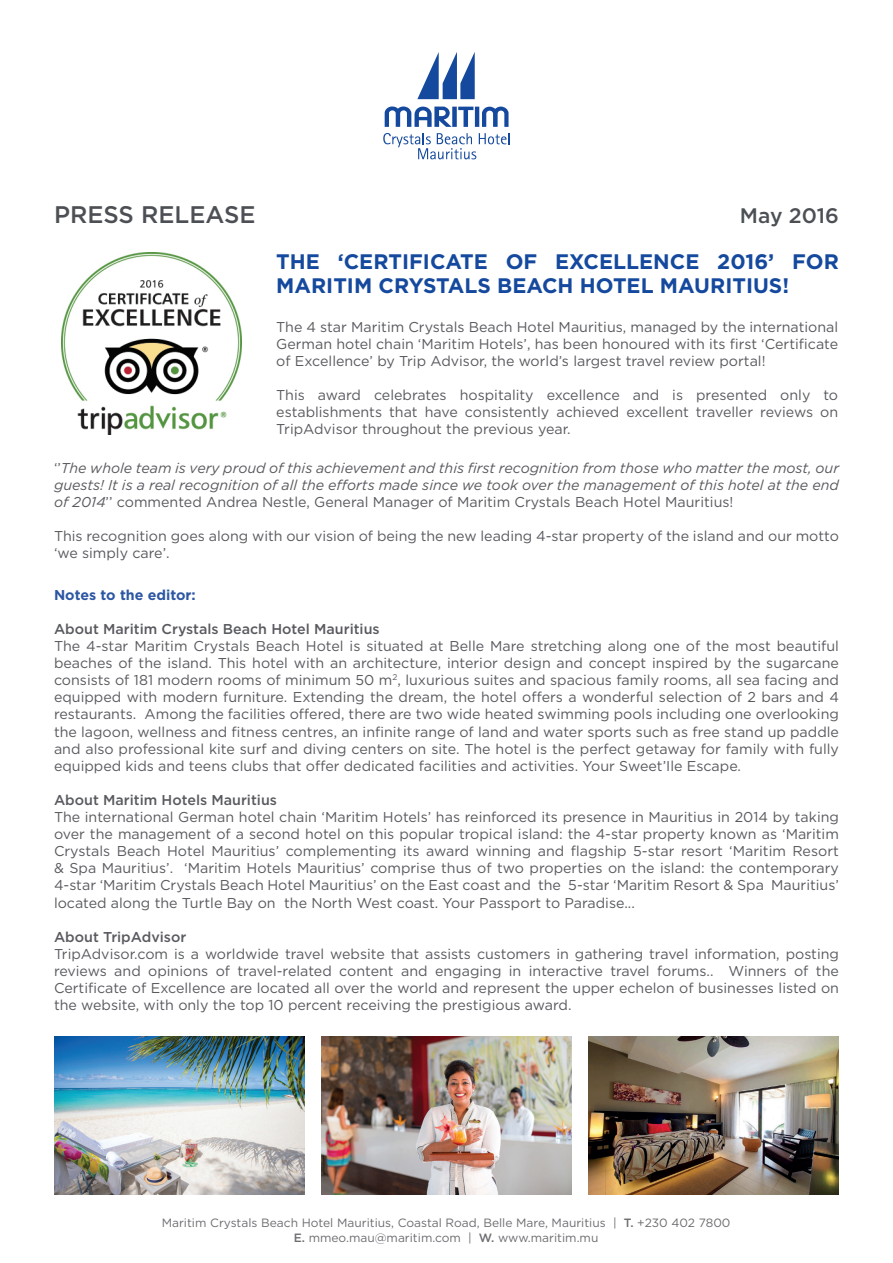
<style>
.page{position:relative;width:893px;height:1263px;background:#fff}
.page>*{position:absolute;margin:0;border:0;box-sizing:border-box;transform-origin:0 0}
.t1{font:500 24px "Gotham";color:#4c4f54}
.t2{font:700 21px/24px "Gotham";color:#14499d}
.t3{font:500 21px "Gotham";color:#4c4f54}
.t4{font:14.25px/17.1px "Gotham";color:#585a5f;text-align:justify}
.t5{font:italic 14.25px/17.1px "Gotham";color:#585a5f;text-align:justify}
.t6{font:500 14.25px "Gotham";color:#585a5f}
.t7{font:700 14.25px "Gotham";letter-spacing:-.01em;color:#2d56a3}
.t8{font:12px/14.4px "Gotham";color:#6d6c71;text-align:center}
.s1{font-style:normal}
.s2{font-weight:500}
</style>
<div class="page">
<img style="left:54px;top:1036px;width:250px;height:159px">
<img style="left:321px;top:1036px;width:251px;height:159px">
<img style="left:589px;top:1036px;width:249px;height:159px">
<svg style="left:417px;top:52px;width:58px;height:47px"></svg>
<svg style="left:385px;top:106px;width:123px;height:21px"></svg>
<svg style="left:383px;top:133px;width:127px;height:26px"></svg>
<img style="left:62px;top:253px;width:180px;height:181px">
<h1 class="t1" style="left:54px;top:198px;width:203px">Press Release</h1>
<h2 class="t3" style="left:740px;top:201px;width:101px">May 2016</h2>
<h2 class="t2" style="left:276px;top:250px;width:564px">THE ‘CERTIFICATE OF EXCELLENCE 2016’ FOR<br>MARITIM CRYSTALS BEACH HOTEL MAURITIUS!</h2>
<p class="t4" style="left:276px;top:318px;width:563px">The 4 star Maritim Crystals Beach Hotel Mauritius, managed by the international German hotel chain ‘Maritim Hotels’, has been honoured with its first ‘Certificate of Excellence’ by Trip Advisor, the world’s largest travel review portal!</p>
<p class="t4" style="left:276px;top:386px;width:563px">This award celebrates hospitality excellence and is presented only to establishments that have consistently achieved excellent traveller reviews on TripAdvisor throughout the previous year.</p>
<p class="t5" style="left:54px;top:459px;width:786px"><span class="s1">‘’</span>The whole team is very proud of this achievement and this first recognition from those who matter the most, our guests! It is a real recognition of all the efforts made since we took over the management of this hotel at the end of 2014<span class="s1">’’ commented Andrea Nestle, General Manager of Maritim Crystals Beach Hotel Mauritius!</span></p>
<p class="t4" style="left:54px;top:527px;width:786px">This recognition goes along with our vision of being the new leading 4-star property of the island and our motto ‘we simply care’.</p>
<p class="t7" style="left:54px;top:585px;width:143px">NOTES TO THE EDITOR:</p>
<p class="t6" style="left:54px;top:619px;width:327px">About Maritim Crystals Beach Hotel Mauritius</p>
<p class="t4" style="left:54px;top:637px;width:786px">The 4-star Maritim Crystals Beach Hotel is situated at Belle Mare stretching along one of the most beautiful beaches of the island. This hotel with an architecture, interior design and concept inspired by the sugarcane consists of 181 modern rooms of minimum 50 m<sup>2</sup>, luxurious suites and spacious family rooms, all sea facing and equipped with modern furniture. Extending the dream, the hotel offers a wonderful selection of 2 bars and 4 restaurants. Among the facilities offered, there are two wide heated swimming pools including one overlooking the lagoon, wellness and fitness centres, an infinite range of land and water sports such as free stand up paddle and also professional kite surf and diving centers on site. The hotel is the perfect getaway for family with fully equipped kids and teens clubs that offer dedicated facilities and activities. Your Sweet’Ile Escape.</p>
<p class="t6" style="left:54px;top:790px;width:224px">About Maritim Hotels Mauritius</p>
<p class="t4" style="left:54px;top:808px;width:786px">The international German hotel chain ‘Maritim Hotels’ has reinforced its presence in Mauritius in 2014 by taking over the management of a second hotel on this popular tropical island: the 4-star property known as ‘Maritim Crystals Beach Hotel Mauritius’ complementing its award winning and flagship 5-star resort ‘Maritim Resort &amp; Spa Mauritius’. ‘Maritim Hotels Mauritius’ comprise thus of two properties on the island: the contemporary 4-star ‘Maritim Crystals Beach Hotel Mauritius’ on the East coast and the 5-star ‘Maritim Resort &amp; Spa Mauritius’ located along the Turtle Bay on the North West coast. Your Passport to Paradise...</p>
<p class="t6" style="left:54px;top:927px;width:134px">About TripAdvisor</p>
<p class="t4" style="left:54px;top:945px;width:786px">TripAdvisor.com is a worldwide travel website that assists customers in gathering travel information, posting reviews and opinions of travel-related content and engaging in interactive travel forums.. Winners of the Certificate of Excellence are located all over the world and represent the upper echelon of businesses listed on the website, with only the top 10 percent receiving the prestigious award.</p>
<p class="t8" style="left:162px;top:1215px;width:570px">Maritim Crystals Beach Hotel Mauritius, Coastal Road, Belle Mare, Mauritius | <span class="s2">T.</span> +230 402 7800<br><span class="s2">E.</span> mmeo.mau@maritim.com | <span class="s2">W.</span> www.maritim.mu</p>
</div>
